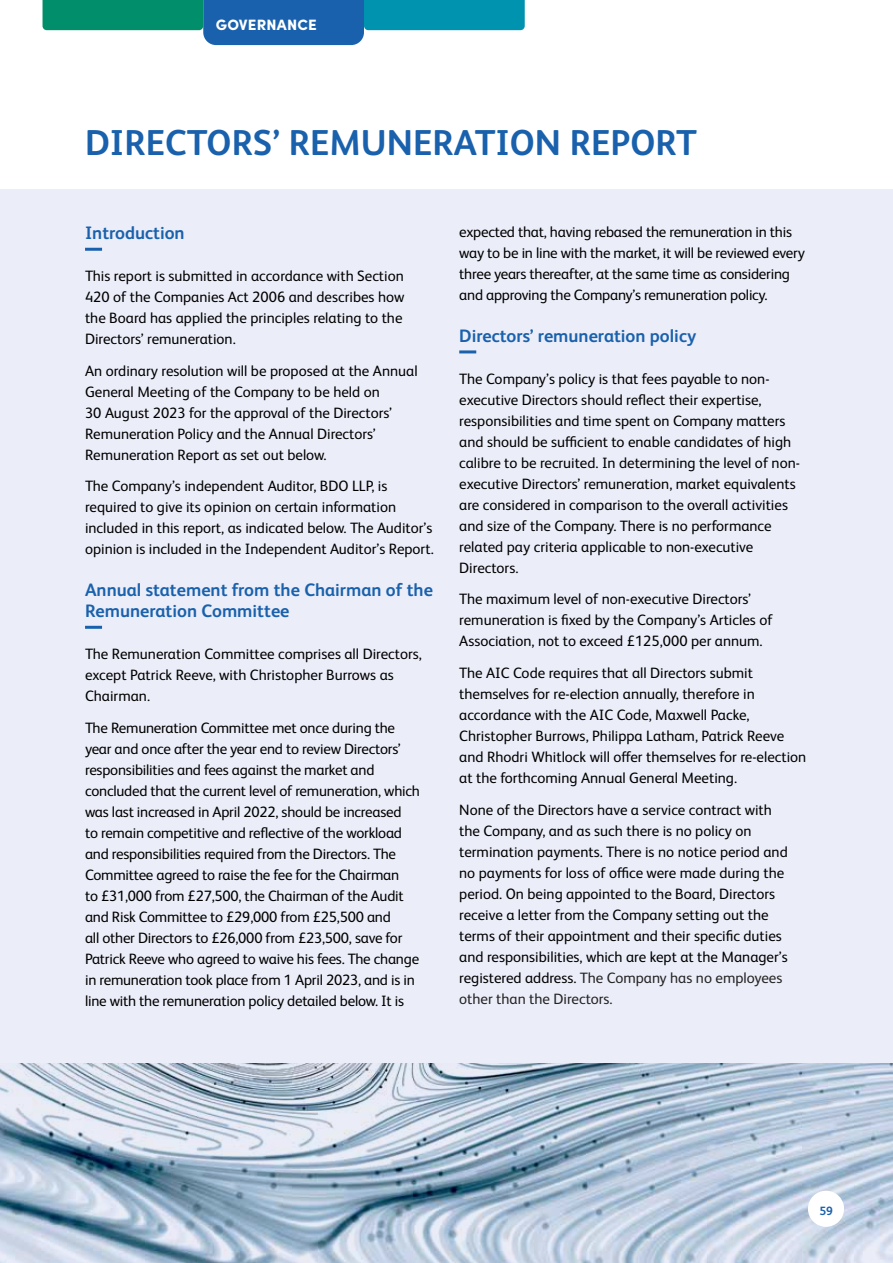
<style>
.page{position:relative;width:893px;height:1263px;background:#fff}
.page>*{position:absolute;margin:0;border:0;box-sizing:border-box;transform-origin:0 0}
.t1{font:700 36px "FS Albert Pro";color:#1961ac}
.t2{font:700 18px/21px "FS Albert Pro";color:#1961ac}
.t3{font:15px/21px "FS Albert Pro";color:#000}
.t4{font:900 15px "Sofia Pro";letter-spacing:.01em;color:#fff}
.t5{font:700 12px "FS Albert Pro";color:#1961ac}
.s1{color:#242424}
</style>
<div class="page">
<div style="left:0;top:189px;width:893px;height:1074px;background:#ebedf8"></div>
<hr style="left:85px;top:248px;width:17px;height:3px;background:#1961ac">
<hr style="left:85px;top:626px;width:17px;height:3px;background:#1961ac">
<hr style="left:459px;top:350px;width:17px;height:3px;background:#1961ac">
<img style="left:0;top:1063px;width:893px;height:200px">
<svg style="left:43px;top:0;width:482px;height:45px"></svg>
<div style="left:808px;top:1191px;width:36px;height:36px;background:#fff;border-radius:50%"></div>
<p class="t4" style="left:216px;top:13px;width:102px">GOVERNANCE</p>
<h1 class="t1" style="left:85px;top:118px;width:613px">DIRECTORS’ REMUNERATION REPORT</h1>
<p class="t2" style="left:85px;top:222px;width:101px">Introduction</p>
<p class="t3" style="left:85px;top:264px;width:321px">This report is submitted in accordance with Section 420 of the Companies Act 2006 and describes how the Board has applied the principles relating to the Directors’ remuneration.</p>
<p class="t3" style="left:85px;top:359px;width:334px">An ordinary resolution will be proposed at the Annual General Meeting of the Company to be held on<br>30 August 2023 for the approval of the Directors’ Remuneration Policy and the Annual Directors’ Remuneration Report as set out below.</p>
<p class="t3" style="left:85px;top:474px;width:350px">The Company’s independent Auditor, BDO LLP, is required to give its opinion on certain information included in this report, as indicated below. The Auditor’s opinion is included in the Independent Auditor’s Report.</p>
<p class="t2" style="left:85px;top:579px;width:349px">Annual statement from the Chairman of the<br>Remuneration Committee</p>
<p class="t3" style="left:85px;top:642px;width:338px">The Remuneration Committee comprises all Directors, except Patrick Reeve, with Christopher Burrows as<br>Chairman.</p>
<p class="t3" style="left:85px;top:716px;width:336px">The Remuneration Committee met once during the year and once after the year end to review Directors’ responsibilities and fees against the market and concluded that the current level of remuneration, which was last increased in April 2022, should be increased<br>to remain competitive and reflective of the workload and responsibilities required from the Directors. The Committee agreed to raise the fee for the Chairman<br>to £31,000 from £27,500, the Chairman of the Audit and Risk Committee to £29,000 from £25,500 and<br>all other Directors to £26,000 from £23,500, save for Patrick Reeve who agreed to waive his fees. The change in remuneration took place from 1 April 2023, and is in line with the remuneration policy detailed below. It is</p>
<p class="t3" style="left:459px;top:220px;width:347px">expected that, having rebased the remuneration in this way to be in line with the market, it will be reviewed every three years thereafter, at the same time as considering and approving the Company’s remuneration policy.</p>
<p class="t2" style="left:459px;top:324px;width:239px">Directors’ remuneration policy</p>
<p class="t3" style="left:459px;top:367px;width:342px">The Company’s policy is that fees payable to non&shy;executive Directors should reflect their expertise, responsibilities and time spent on Company matters and should be sufficient to enable candidates of high calibre to be recruited. In determining the level of non&shy;executive Directors’ remuneration, market equivalents are considered in comparison to the overall activities and size of the Company. There is no performance related pay criteria applicable to non-executive Directors.</p>
<p class="t3" style="left:459px;top:588px;width:315px">The maximum level of non-executive Directors’ remuneration is fixed by the Company’s Articles of<br>Association, not to exceed £125,000 per annum.</p>
<p class="t3" style="left:459px;top:661px;width:349px">The AIC Code requires that all Directors submit themselves for re-election annually, therefore in accordance with the AIC Code, Maxwell Packe, Christopher Burrows, Philippa Latham, Patrick Reeve and Rhodri Whitlock will offer themselves for re-election at the forthcoming Annual General Meeting.</p>
<p class="t3" style="left:459px;top:798px;width:330px">None of the Directors have a service contract with the Company, and as such there is no policy on termination payments. There is no notice period and no payments for loss of office were made during the period. On being appointed to the Board, Directors receive a letter from the Company setting out the terms of their appointment and their specific duties and responsibilities, which are kept at the Manager’s registered address. <span class="s1">The Company has no employees other than the Directors.</span></p>
<p class="t5" style="left:819px;top:1202px;width:15px">59</p>
</div>
